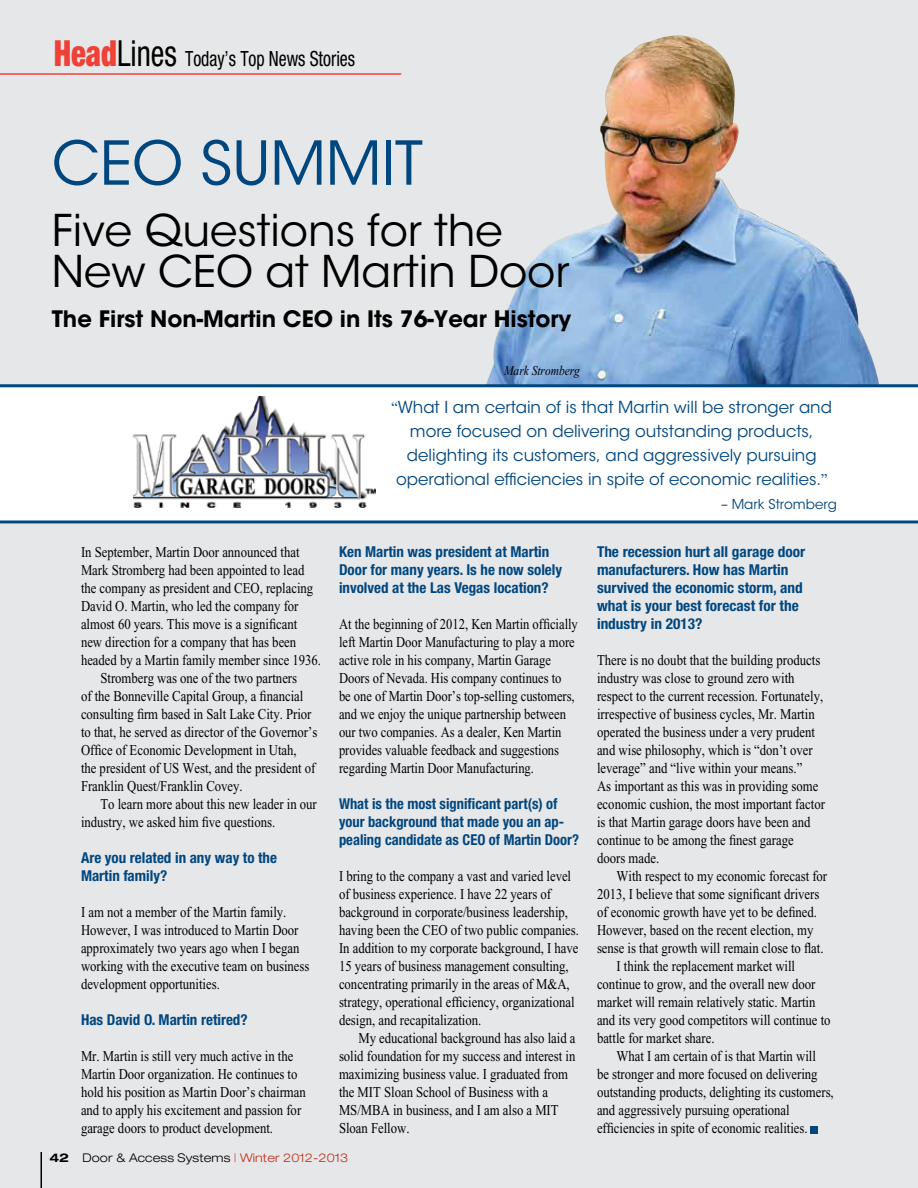
<style>
.page{position:relative;width:918px;height:1188px;background:#e6e7e8}
.page>*{position:absolute;margin:0;border:0;box-sizing:border-box;transform-origin:0 0}
.t1{font:60px "ITC Avant Garde MM 300 750";color:#00467f}
.t2{font:43.5px/40.5px "ITC Avant Garde MM 300 750";color:#000}
.t3{font:22.5px "ITC Avant Garde MM 665 750";color:#000}
.t4{font:condensed 21px "Helvetica Neue";color:#000;scale:.85 1}
.t5{font:16.5px/24px "ITC Avant Garde MM 300 750";color:#00467f;text-align:center}
.t6{font:15px/18px "Times New Roman";color:#000;scale:.85 1}
.t7{font:700 condensed 15px/18px "Helvetica Neue";color:#00467f}
.t8{font:15px/18px "Times New Roman";color:#000;scale:.84 1}
.t9{font:13.5px "ITC Avant Garde MM 300 750";color:#00467f}
.t10{font:italic 13.5px "Times New Roman";color:#000;scale:.85 1}
.t11{font:300 expanded 12px "Helvetica Neue";letter-spacing:.01em;color:#000}
.s1{font-weight:900;font-size:36px;color:#ef4135}
.s2{font-size:36px}
.s3{font-family:"Times New Roman"}
.s4{font-weight:700}
.s5{color:#c0311a}
</style>
<div class="page">
<img style="left:486px;top:35px;width:393px;height:349px">
<hr style="left:0;top:73px;width:401px;height:2px;background:#ef4135">
<div style="left:811px;top:1126px;width:7px;height:7px;background:#00467f"></div>
<div style="left:0;top:386px;width:918px;height:138px;background:#fff"></div>
<img style="left:133px;top:396px;width:242px;height:111px">
<hr style="left:0;top:384px;width:918px;height:3px;background:#00467f">
<svg style="left:0;top:520px;width:918px;height:4px;background:#3f749e"></svg>
<hr style="left:40px;top:1152px;width:2px;height:36px;background:#000">
<h3 class="t4" style="left:54px;top:46px;width:356px"><span class="s1">Head</span><span class="s2">Lines</span> Today’s Top News Stories</h3>
<h1 class="t1" style="left:52px;top:128px;width:372px">CEO SUMMIT</h1>
<h2 class="t2" style="left:52px;top:211px;width:519px">Five Questions for the<br>New CEO at Martin Door</h2>
<h3 class="t3" style="left:52px;top:306px;width:521px">The First Non-Martin CEO in Its 76-Year History</h3>
<p class="t10" style="left:504px;top:364px;width:91px">Mark Stromberg</p>
<p class="t6" style="left:81px;top:543px;width:259px">In September, Martin Door announced that</p>
<p class="t6" style="left:81px;top:561px;width:264px">Mark Stromberg had been appointed to lead</p>
<p class="t6" style="left:81px;top:579px;width:275px">the company as president and CEO, replacing</p>
<p class="t6" style="left:81px;top:597px;width:257px">David O. Martin, who led the company for</p>
<p class="t6" style="left:81px;top:615px;width:256px">almost 60 years. This move is a significant</p>
<p class="t6" style="left:81px;top:633px;width:255px">new direction for a company that has been</p>
<p class="t6" style="left:81px;top:651px;width:284px">headed by a Martin family member since 1936.</p>
<p class="t6" style="left:100px;top:669px;width:233px">Stromberg was one of the two partners</p>
<p class="t6" style="left:81px;top:687px;width:263px">of the Bonneville Capital Group, a financial</p>
<p class="t6" style="left:81px;top:705px;width:273px">consulting firm based in Salt Lake City. Prior</p>
<p class="t6" style="left:81px;top:723px;width:280px">to that, he served as director of the Governor’s</p>
<p class="t6" style="left:81px;top:741px;width:255px">Office of Economic Development in Utah,</p>
<p class="t6" style="left:81px;top:759px;width:277px">the president of US West, and the president of</p>
<p class="t6" style="left:81px;top:777px;width:192px">Franklin Quest/Franklin Covey.</p>
<p class="t6" style="left:100px;top:795px;width:256px">To learn more about this new leader in our</p>
<p class="t6" style="left:81px;top:813px;width:230px">industry, we asked him five questions.</p>
<p class="t7" style="left:81px;top:849px;width:198px">Are you related in any way to the<br>Martin family?</p>
<p class="t6" style="left:81px;top:903px;width:270px">I am not a member of the Martin family.<br>However, I was introduced to Martin Door approximately two years ago when I began working with the executive team on business development opportunities.</p>
<p class="t7" style="left:81px;top:1011px;width:168px">Has David O. Martin retired?</p>
<p class="t6" style="left:81px;top:1047px;width:266px">Mr. Martin is still very much active in the Martin Door organization. He continues to hold his position as Martin Door’s chairman and to apply his excitement and passion for garage doors to product development.</p>
<p class="t5" style="left:392px;top:395px;width:442px"><span class="s3">“</span>What I am certain of is that Martin will be stronger and more focused on delivering outstanding products, delighting its customers, and aggressively pursuing operational efficiencies in spite of economic realities.<span class="s3">”</span></p>
<p class="t9" style="left:721px;top:496px;width:117px">– Mark Stromberg</p>
<p class="t7" style="left:339px;top:543px;width:225px">Ken Martin was president at Martin<br>Door for many years. Is he now solely involved at the Las Vegas location?</p>
<p class="t8" style="left:339px;top:615px;width:286px">At the beginning of 2012, Ken Martin officially left Martin Door Manufacturing to play a more active role in his company, Martin Garage Doors of Nevada. His company continues to<br>be one of Martin Door’s top-selling customers, and we enjoy the unique partnership between our two companies. As a dealer, Ken Martin provides valuable feedback and suggestions regarding Martin Door Manufacturing.</p>
<p class="t7" style="left:339px;top:795px;width:242px">What is the most significant part(s) of your background that made you an ap&shy;pealing candidate as CEO of Martin Door?</p>
<p class="t6" style="left:339px;top:867px;width:284px">I bring to the company a vast and varied level of business experience. I have 22 years of background in corporate/business leadership, having been the CEO of two public companies.<br>In addition to my corporate background, I have 15 years of business management consulting, concentrating primarily in the areas of M&amp;A, strategy, operational efficiency, organizational design, and recapitalization.</p>
<p class="t6" style="left:339px;top:1029px;width:280px;text-indent:19px">My educational background has also laid a solid foundation for my success and interest in maximizing business value. I graduated from the MIT Sloan School of Business with a MS/MBA in business, and I am also a MIT Sloan Fellow.</p>
<p class="t7" style="left:597px;top:543px;width:210px">The recession hurt all garage door manufacturers. How has Martin survived the economic storm, and what is your best forecast for the industry in 2013?</p>
<p class="t6" style="left:597px;top:651px;width:270px">There is no doubt that the building products industry was close to ground zero with respect to the current recession. Fortunately, irrespective of business cycles, Mr. Martin operated the business under a very prudent and wise philosophy, which is “don’t over leverage” and “live within your means.”<br>As important as this was in providing some economic cushion, the most important factor is that Martin garage doors have been and continue to be among the finest garage doors made.</p>
<p class="t6" style="left:616px;top:867px;width:249px">With respect to my economic forecast for</p>
<p class="t6" style="left:597px;top:885px;width:263px">2013, I believe that some significant drivers</p>
<p class="t6" style="left:597px;top:903px;width:260px">of economic growth have yet to be defined.</p>
<p class="t6" style="left:597px;top:921px;width:256px">However, based on the recent election, my</p>
<p class="t6" style="left:597px;top:939px;width:268px">sense is that growth will remain close to flat.</p>
<p class="t6" style="left:616px;top:957px;width:212px">I think the replacement market will</p>
<p class="t6" style="left:597px;top:975px;width:259px">continue to grow, and the overall new door</p>
<p class="t6" style="left:597px;top:993px;width:259px">market will remain relatively static. Martin</p>
<p class="t6" style="left:597px;top:1011px;width:276px">and its very good competitors will continue to</p>
<p class="t6" style="left:597px;top:1029px;width:140px">battle for market share.</p>
<p class="t6" style="left:616px;top:1047px;width:236px">What I am certain of is that Martin will</p>
<p class="t6" style="left:597px;top:1065px;width:261px">be stronger and more focused on delivering</p>
<p class="t6" style="left:597px;top:1083px;width:280px">outstanding products, delighting its customers,</p>
<p class="t6" style="left:597px;top:1101px;width:228px">and aggressively pursuing operational</p>
<p class="t6" style="left:597px;top:1119px;width:249px">efficiencies in spite of economic realities.</p>
<p class="t11" style="left:49px;top:1151px;width:300px"><span class="s4">42</span> Door &amp; Access Systems <span class="s5">| Winter 2012-2013</span></p>
</div>
